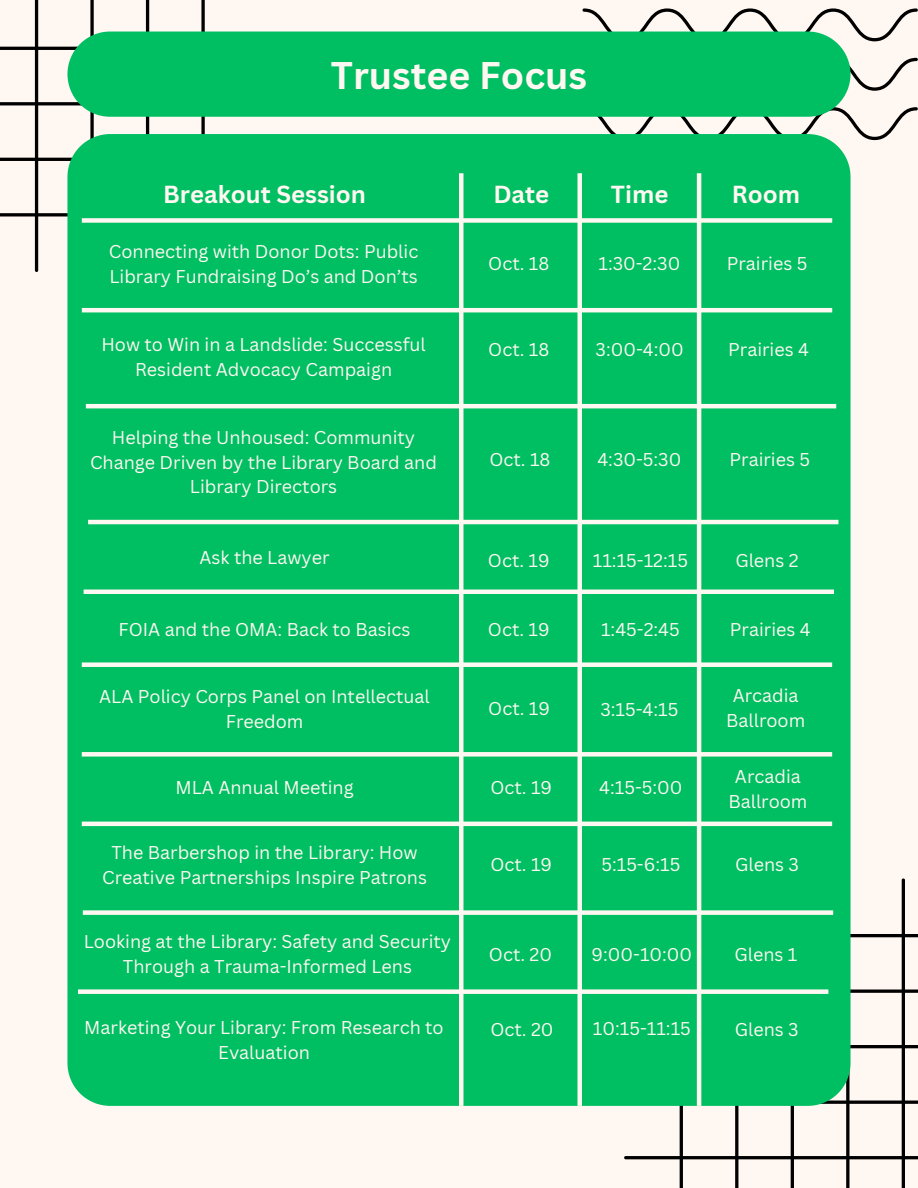
<style>
.page{position:relative;width:918px;height:1188px;background:#fff7f1}
.page>*{position:absolute;margin:0;border:0;box-sizing:border-box;transform-origin:0 0}
.t1{font:700 37.5px "Canva Sans";color:#fff7f1}
.t2{font:700 24px "Canva Sans";color:#fff7f1}
.t3{font:18px/24.8px "Canva Sans";color:#fff7f1;text-align:center}
</style>
<div class="page">
<svg style="left:624px;top:878px;width:294px;height:310px"></svg>
<svg style="left:583px;top:8px;width:335px;height:132px"></svg>
<svg style="left:0;top:0;width:260px;height:272px"></svg>
<div style="left:67px;top:32px;width:784px;height:85px;background:#00bf63"></div>
<div style="left:67px;top:134px;width:784px;height:972px;background:#00bf63"></div>
<hr style="left:459px;top:173px;width:4px;height:933px;background:#fff7f1">
<div style="left:82px;top:218px;width:750px;height:5px;background:#fff7f1"></div>
<div style="left:577px;top:173px;width:5px;height:933px;background:#fff7f1"></div>
<hr style="left:697px;top:173px;width:4px;height:933px;background:#fff7f1">
<hr style="left:82px;top:308px;width:750px;height:4px;background:#fff7f1">
<hr style="left:86px;top:404px;width:750px;height:4px;background:#fff7f1">
<hr style="left:88px;top:520px;width:750px;height:4px;background:#fff7f1">
<hr style="left:84px;top:590px;width:750px;height:4px;background:#fff7f1">
<div style="left:82px;top:662px;width:750px;height:5px;background:#fff7f1"></div>
<div style="left:82px;top:752px;width:750px;height:5px;background:#fff7f1"></div>
<hr style="left:82px;top:822px;width:750px;height:4px;background:#fff7f1">
<div style="left:83px;top:910px;width:750px;height:5px;background:#fff7f1"></div>
<div style="left:78px;top:989px;width:750px;height:5px;background:#fff7f1"></div>
<p class="t1" style="left:331px;top:49px;width:258px">Trustee Focus</p>
<p class="t2" style="left:163px;top:177px;width:204px">Breakout Session</p>
<p class="t2" style="left:493px;top:177px;width:58px">Date</p>
<p class="t2" style="left:611px;top:177px;width:59px">Time</p>
<p class="t2" style="left:732px;top:177px;width:70px">Room</p>
<p class="t3" style="left:109px;top:239px;width:311px;text-align:left">Connecting with Donor Dots: Public<br>Library Fundraising Do’s and Don’ts</p>
<p class="t3" style="left:488px;top:251px;width:63px">Oct. 18</p>
<p class="t3" style="left:598px;top:251px;width:83px">1:30-2:30</p>
<p class="t3" style="left:727px;top:251px;width:82px">Prairies 5</p>
<p class="t3" style="left:101px;top:332px;width:326px">How to Win in a Landslide: Successful<br>Resident Advocacy Campaign</p>
<p class="t3" style="left:488px;top:337px;width:63px">Oct. 18</p>
<p class="t3" style="left:596px;top:337px;width:90px">3:00-4:00</p>
<p class="t3" style="left:728px;top:337px;width:82px">Prairies 4</p>
<p class="t3" style="left:90px;top:424px;width:349px">Helping the Unhoused: Community<br>Change Driven by the Library Board and<br>Library Directors</p>
<p class="t3" style="left:489px;top:447px;width:63px">Oct. 18</p>
<p class="t3" style="left:597px;top:447px;width:85px">4:30-5:30</p>
<p class="t3" style="left:729px;top:447px;width:82px">Prairies 5</p>
<p class="t3" style="left:200px;top:545px;width:132px">Ask the Lawyer</p>
<p class="t3" style="left:488px;top:548px;width:63px">Oct. 19</p>
<p class="t3" style="left:593px;top:548px;width:97px">11:15-12:15</p>
<p class="t3" style="left:735px;top:548px;width:65px">Glens 2</p>
<p class="t3" style="left:119px;top:617px;width:293px">FOIA and the OMA: Back to Basics</p>
<p class="t3" style="left:488px;top:617px;width:63px">Oct. 19</p>
<p class="t3" style="left:601px;top:617px;width:80px">1:45-2:45</p>
<p class="t3" style="left:730px;top:617px;width:82px">Prairies 4</p>
<p class="t3" style="left:99px;top:684px;width:332px">ALA Policy Corps Panel on Intellectual<br>Freedom</p>
<p class="t3" style="left:488px;top:695px;width:63px">Oct. 19</p>
<p class="t3" style="left:600px;top:696px;width:79px">3:15-4:15</p>
<p class="t3" style="left:176px;top:775px;width:180px">MLA Annual Meeting</p>
<p class="t3" style="left:490px;top:775px;width:63px">Oct. 19</p>
<p class="t3" style="left:599px;top:775px;width:85px">4:15-5:00</p>
<p class="t3" style="left:733px;top:683px;width:67px">Arcadia</p>
<p class="t3" style="left:726px;top:708px;width:81px">Ballroom</p>
<p class="t3" style="left:735px;top:764px;width:67px">Arcadia</p>
<p class="t3" style="left:728px;top:789px;width:81px">Ballroom</p>
<p class="t3" style="left:102px;top:840px;width:327px">The Barbershop in the Library: How<br>Creative Partnerships Inspire Patrons</p>
<p class="t3" style="left:84px;top:929px;width:369px">Looking at the Library: Safety and Security<br>Through a Trauma-Informed Lens</p>
<p class="t3" style="left:490px;top:852px;width:63px">Oct. 19</p>
<p class="t3" style="left:601px;top:852px;width:80px">5:15-6:15</p>
<p class="t3" style="left:735px;top:852px;width:65px">Glens 3</p>
<p class="t3" style="left:489px;top:942px;width:65px">Oct. 20</p>
<p class="t3" style="left:592px;top:942px;width:102px">9:00-10:00</p>
<p class="t3" style="left:734px;top:942px;width:65px">Glens 1</p>
<p class="t3" style="left:84px;top:1015px;width:361px">Marketing Your Library: From Research to<br>Evaluation</p>
<p class="t3" style="left:490px;top:1017px;width:65px">Oct. 20</p>
<p class="t3" style="left:593px;top:1016px;width:100px">10:15-11:15</p>
<p class="t3" style="left:735px;top:1017px;width:65px">Glens 3</p>
</div>
